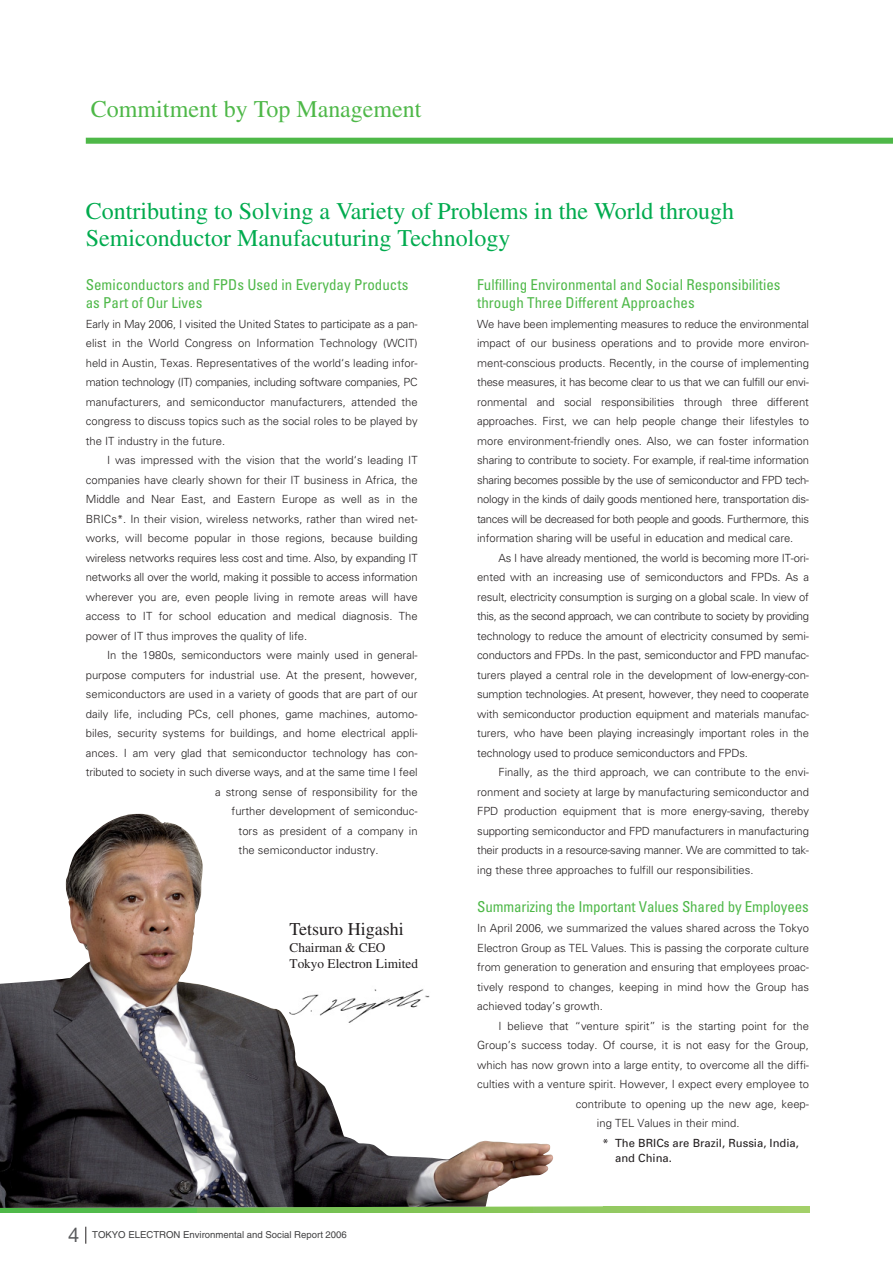
<style>
.page{position:relative;width:893px;height:1263px;background:#fff}
.page>*{position:absolute;margin:0;border:0;box-sizing:border-box;transform-origin:0 0}
.t1{font:24px/27.2px "Times";color:#00ab4e}
.t2{font:24px "Times";color:#4eb848}
.t3{font:20.25px "Helvetica Neue";color:#58595b}
.t4{font:18px "Times";color:#231f20}
.t5{font:condensed 15px/18px "Univers";color:#4eb848}
.t6{font:13.35px/16.5px "Times";color:#231f20}
.t7{font:300 11.25px/19.5px "Univers";color:#231f20;text-align:justify}
.t8{font:11.25px/15px "Univers";color:#231f20}
.t9{font:9.6px "Helvetica";color:#404041}
.s1{font-size:23.85px}
</style>
<div class="page">
<div style="left:86px;top:138px;width:806px;height:6px;background:#4eb848"></div>
<svg style="left:0;top:1207px;width:809px;height:6px;background:#7cc457"></svg>
<img style="left:0;top:813px;width:553px;height:395px">
<img style="left:289px;top:986px;width:145px;height:39px">
<svg style="left:85px;top:1227px;width:1px;height:17px"></svg>
<h1 class="t2" style="left:91px;top:100px;width:332px">Commitment by Top <span class="s1">Management</span></h1>
<h1 class="t1" style="left:86px;top:199px;width:650px">Contributing to Solving a Variety of Problems in the World through<br>Semiconductor Manufacuturing Technology</h1>
<h3 class="t5" style="left:86px;top:277px;width:324px">Semiconductors and FPDs Used in Everyday Products as Part of Our Lives</h3>
<h3 class="t5" style="left:477px;top:277px;width:305px">Fulfilling Environmental and Social Responsibilities through Three Different Approaches</h3>
<p class="t7" style="left:86px;top:315px;width:333px">Early in May 2006, I visited the United States to participate as a pan&shy;elist in the World Congress on Information Technology (WCIT) held in Austin, Texas. Representatives of the world‘s leading infor&shy;mation technology (IT) companies, including software companies, PC manufacturers, and semiconductor manufacturers, attended the congress to discuss topics such as the social roles to be played by the IT industry in the future.</p>
<p class="t7" style="left:86px;top:451px;width:333px;text-indent:21px">I was impressed with the vision that the world‘s leading IT companies have clearly shown for their IT business in Africa, the Middle and Near East, and Eastern Europe as well as in the BRICs*. In their vision, wireless networks, rather than wired net&shy;works, will become popular in those regions, because building wireless networks requires less cost and time. Also, by expanding IT networks all over the world, making it possible to access information wherever you are, even people living in remote areas will have access to IT for school education and medical diagnosis. The power of IT thus improves the quality of life.</p>
<p class="t7" style="left:107px;top:646px;width:312px">In the 1980s, semiconductors were mainly used in general-</p>
<p class="t7" style="left:86px;top:666px;width:333px">purpose computers for industrial use. At the present, however,</p>
<p class="t7" style="left:86px;top:685px;width:333px">semiconductors are used in a variety of goods that are part of our</p>
<p class="t7" style="left:86px;top:705px;width:333px">daily life, including PCs, cell phones, game machines, automo-</p>
<p class="t7" style="left:86px;top:724px;width:333px">biles, security systems for buildings, and home electrical appli-</p>
<p class="t7" style="left:86px;top:744px;width:333px">ances. I am very glad that semiconductor technology has con-</p>
<p class="t7" style="left:86px;top:763px;width:333px">tributed to society in such diverse ways, and at the same time I feel</p>
<p class="t7" style="left:215px;top:783px;width:204px">a strong sense of responsibility for the</p>
<p class="t7" style="left:231px;top:802px;width:187px">further development of semiconduc-</p>
<p class="t7" style="left:238px;top:822px;width:180px">tors as president of a company in</p>
<p class="t7" style="left:238px;top:841px;width:142px">the semiconductor industry.</p>
<h3 class="t4" style="left:289px;top:922px;width:116px">Tetsuro Higashi</h3>
<p class="t6" style="left:289px;top:940px;width:130px">Chairman &amp; CEO<br>Tokyo Electron Limited</p>
<h2 class="t3" style="left:68px;top:1227px;width:13px">4</h2>
<p class="t9" style="left:92px;top:1231px;width:256px">TOKYO ELECTRON Environmental and Social Report 2006</p>
<p class="t7" style="left:477px;top:315px;width:333px">We have been implementing measures to reduce the environmental impact of our business operations and to provide more environ&shy;ment-conscious products. Recently, in the course of implementing these measures, it has become clear to us that we can fulfill our envi&shy;ronmental and social responsibilities through three different approaches. First, we can help people change their lifestyles to more environment-friendly ones. Also, we can foster information sharing to contribute to society. For example, if real-time information sharing becomes possible by the use of semiconductor and FPD tech&shy;nology in the kinds of daily goods mentioned here, transportation dis&shy;tances will be decreased for both people and goods. Furthermore, this information sharing will be useful in education and medical care.</p>
<p class="t7" style="left:477px;top:549px;width:333px;text-indent:21px">As I have already mentioned, the world is becoming more IT-ori&shy;ented with an increasing use of semiconductors and FPDs. As a result, electricity consumption is surging on a global scale. In view of this, as the second approach, we can contribute to society by providing technology to reduce the amount of electricity consumed by semi&shy;conductors and FPDs. In the past, semiconductor and FPD manufac&shy;turers played a central role in the development of low-energy-con&shy;sumption technologies. At present, however, they need to cooperate with semiconductor production equipment and materials manufac&shy;turers, who have been playing increasingly important roles in the technology used to produce semiconductors and FPDs.</p>
<p class="t7" style="left:477px;top:763px;width:333px;text-indent:21px">Finally, as the third approach, we can contribute to the envi&shy;ronment and society at large by manufacturing semiconductor and FPD production equipment that is more energy-saving, thereby supporting semiconductor and FPD manufacturers in manufacturing their products in a resource-saving manner. We are committed to tak&shy;ing these three approaches to fulfill our responsibilities.</p>
<h3 class="t5" style="left:477px;top:899px;width:333px">Summarizing the Important Values Shared by Employees</h3>
<p class="t7" style="left:477px;top:919px;width:333px">In April 2006, we summarized the values shared across the Tokyo Electron Group as TEL Values. This is passing the corporate culture from generation to generation and ensuring that employees proac&shy;tively respond to changes, keeping in mind how the Group has achieved today’s growth.</p>
<p class="t7" style="left:498px;top:1017px;width:312px">I believe that “venture spirit” is the starting point for the</p>
<p class="t7" style="left:477px;top:1036px;width:333px">Group’s success today. Of course, it is not easy for the Group,</p>
<p class="t7" style="left:477px;top:1056px;width:333px">which has now grown into a large entity, to overcome all the diffi-</p>
<p class="t7" style="left:477px;top:1075px;width:333px">culties with a venture spirit. However, I expect every employee to</p>
<p class="t7" style="left:576px;top:1095px;width:235px">contribute to opening up the new age, keep-</p>
<p class="t7" style="left:597px;top:1114px;width:144px">ing TEL Values in their mind.</p>
<p class="t8" style="left:615px;top:1136px;width:185px;text-indent:-13px">* The BRICs are Brazil, Russia, India, and China.</p>
</div>
